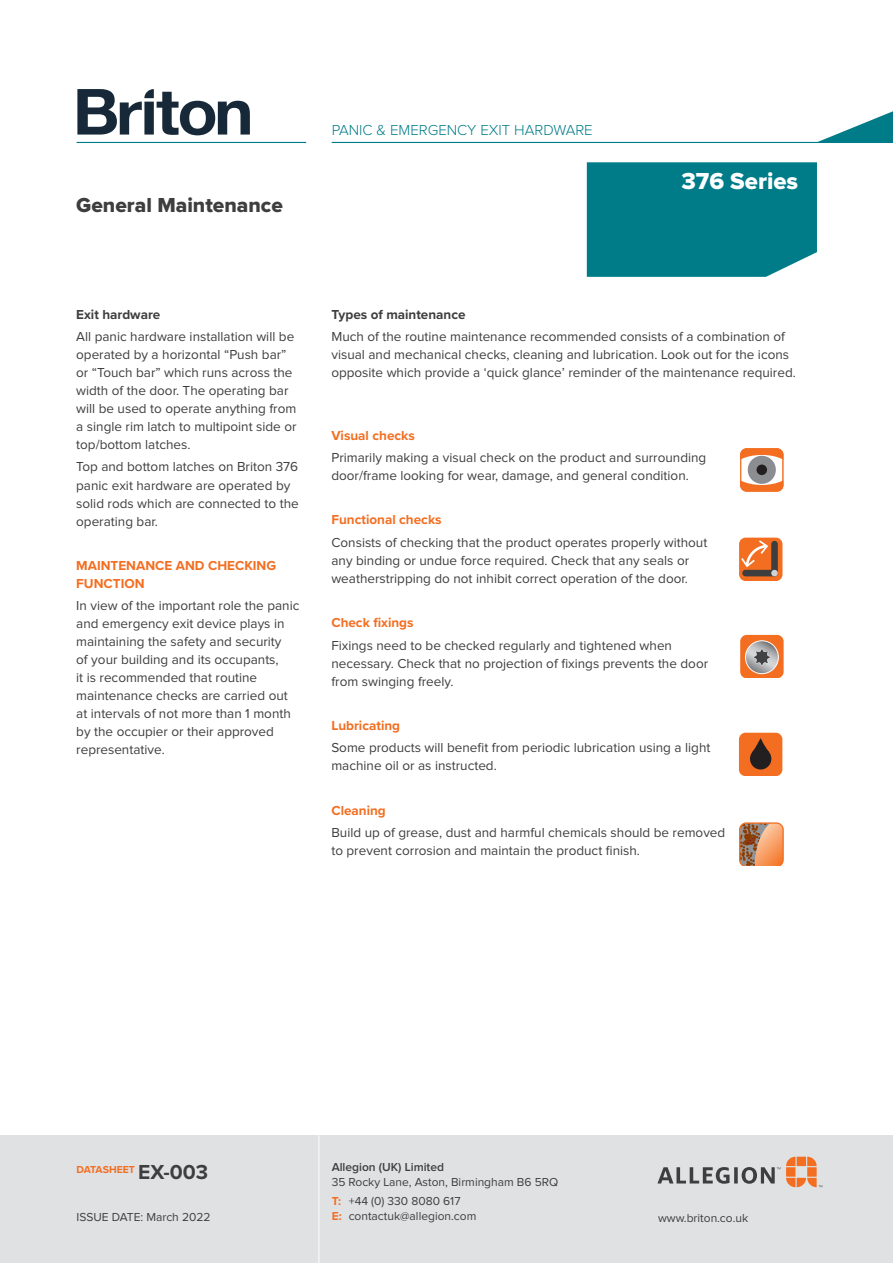
<style>
.page{position:relative;width:893px;height:1263px;background:#fff}
.page>*{position:absolute;margin:0;border:0;box-sizing:border-box;transform-origin:0 0}
.Products{font:24px "Proxima Nova Extrabld";color:#fff}
.t1{font:21px "Proxima Nova Extrabld";color:#3e3e3f}
.t2{font:300 15px "Proxima Nova";color:#007c89}
.AllegionBody{font:13.5px/18px "Proxima Nova";color:#3e3e3f}
.AllegionBody-2{font:700 13.5px/18px "Proxima Nova";color:#f36e21}
.AllegionBody-3{font:700 13.5px "Proxima Nova";color:#3e3e3f}
.t3{font:12px/19.2px "Proxima Nova";color:#3e3e3f}
.t4{font:600 12px "Proxima Nova";color:#3e3e3f}
.t5{font:700 10.5px "Proxima Nova";letter-spacing:-.005em;color:#f36e21}
.s1{font-size:21px;color:#3e3e3f}
.s2{font-weight:700;color:#f36e21}
</style>
<div class="page">
<div style="left:0;top:1135px;width:893px;height:128px;background:#e0e1e3"></div>
<svg style="left:786px;top:1157px;width:36px;height:30px"></svg>
<svg style="left:657px;top:1167px;width:123px;height:17px"></svg>
<hr style="left:319px;top:1135px;width:1px;height:128px;background:#fff">
<hr style="left:332px;top:142px;width:561px;height:1px;background:#007c89">
<svg style="left:816px;top:111px;width:77px;height:31px"></svg>
<hr style="left:77px;top:142px;width:229px;height:1px;background:#007c89">
<svg style="left:77px;top:89px;width:173px;height:46px"></svg>
<div style="left:587px;top:162px;width:230px;height:115px;background:#007c89"></div>
<svg style="left:740px;top:448px;width:43px;height:44px"></svg>
<div style="left:739px;top:538px;width:43px;height:42px;background:#f36e21;border-radius:7px"></div>
<div style="left:742px;top:570px;width:36px;height:6px;background:#3e3e3f;border-radius:3px"></div>
<div style="left:771px;top:541px;width:7px;height:35px;background:#3e3e3f;border-radius:3px"></div>
<div style="left:771px;top:570px;width:7px;height:6px;background:#d1d2d4;border-radius:50%"></div>
<svg style="left:741px;top:540px;width:27px;height:27px"></svg>
<div style="left:740px;top:635px;width:44px;height:43px;background:#f36e21;border-radius:7px"></div>
<svg style="left:745px;top:640px;width:34px;height:34px"></svg>
<div style="left:739px;top:733px;width:43px;height:42px;background:#f36e21;border-radius:7px"></div>
<div style="left:750px;top:748px;width:21px;height:21px;background:#231f20;border-radius:50%"></div>
<svg style="left:752px;top:738px;width:17px;height:14px"></svg>
<svg style="left:739px;top:822px;width:45px;height:44px;background:#ce8a5f"></svg>
<p class="t1" style="left:76px;top:196px;width:208px">General Maintenance</p>
<p class="t2" style="left:332px;top:123px;width:263px">PANIC &amp; EMERGENCY EXIT HARDWARE</p>
<p class="Products" style="left:681px;top:170px;width:118px">376 Series</p>
<p class="AllegionBody-3" style="left:76px;top:304px;width:86px">Exit hardware</p>
<p class="AllegionBody" style="left:76px;top:328px;width:222px">All panic hardware installation will be operated by a horizontal “Push bar” or “Touch bar” which runs across the width of the door. The operating bar will be used to operate anything from a single rim latch to multipoint side or top/bottom latches.</p>
<p class="AllegionBody" style="left:76px;top:459px;width:224px">Top and bottom latches on Briton 376 panic exit hardware are operated by solid rods which are connected to the operating bar.</p>
<p class="AllegionBody-2" style="left:76px;top:556px;width:201px">MAINTENANCE AND CHECKING<br>FUNCTION</p>
<p class="AllegionBody" style="left:76px;top:597px;width:225px">In view of the important role the panic and emergency exit device plays in maintaining the safety and security<br>of your building and its occupants,<br>it is recommended that routine maintenance checks are carried out at intervals of not more than 1 month by the occupier or their approved representative.</p>
<p class="AllegionBody-3" style="left:331px;top:304px;width:136px">Types of maintenance</p>
<p class="AllegionBody" style="left:331px;top:328px;width:466px">Much of the routine maintenance recommended consists of a combination of visual and mechanical checks, cleaning and lubrication. Look out for the icons opposite which provide a ‘quick glance’ reminder of the maintenance required.</p>
<p class="AllegionBody-2" style="left:331px;top:426px;width:85px">Visual checks</p>
<p class="AllegionBody" style="left:331px;top:449px;width:376px">Primarily making a visual check on the product and surrounding door/frame looking for wear, damage, and general condition.</p>
<p class="AllegionBody-2" style="left:331px;top:511px;width:112px">Functional checks</p>
<p class="AllegionBody" style="left:331px;top:534px;width:377px">Consists of checking that the product operates properly without any binding or undue force required. Check that any seals or weatherstripping do not inhibit correct operation of the door.</p>
<p class="AllegionBody-2" style="left:331px;top:613px;width:84px">Check fixings</p>
<p class="AllegionBody" style="left:331px;top:637px;width:378px">Fixings need to be checked regularly and tightened when necessary. Check that no projection of fixings prevents the door from swinging freely.</p>
<p class="AllegionBody-2" style="left:331px;top:716px;width:70px">Lubricating</p>
<p class="AllegionBody" style="left:331px;top:739px;width:380px">Some products will benefit from periodic lubrication using a light machine oil or as instructed.</p>
<p class="AllegionBody-2" style="left:331px;top:801px;width:56px">Cleaning</p>
<p class="AllegionBody" style="left:331px;top:824px;width:395px">Build up of grease, dust and harmful chemicals should be removed to prevent corrosion and maintain the product finish.</p>
<p class="t5" style="left:77px;top:1161px;width:133px">DATASHEET <span class="s1">EX-003</span></p>
<p class="t3" style="left:77px;top:1208px;width:136px">ISSUE DATE: March 2022</p>
<p class="t4" style="left:332px;top:1162px;width:114px">Allegion (UK) Limited</p>
<p class="t3" style="left:332px;top:1173px;width:228px">35 Rocky Lane, Aston, Birmingham B6 5RQ<br><span class="s2">T:</span> +44 (0) 330 8080 617</p>
<p class="t3" style="left:332px;top:1207px;width:146px"><span class="s2">E:</span> contactuk@allegion.com</p>
<p class="t3" style="left:658px;top:1209px;width:92px">www.briton.co.uk</p>
</div>
